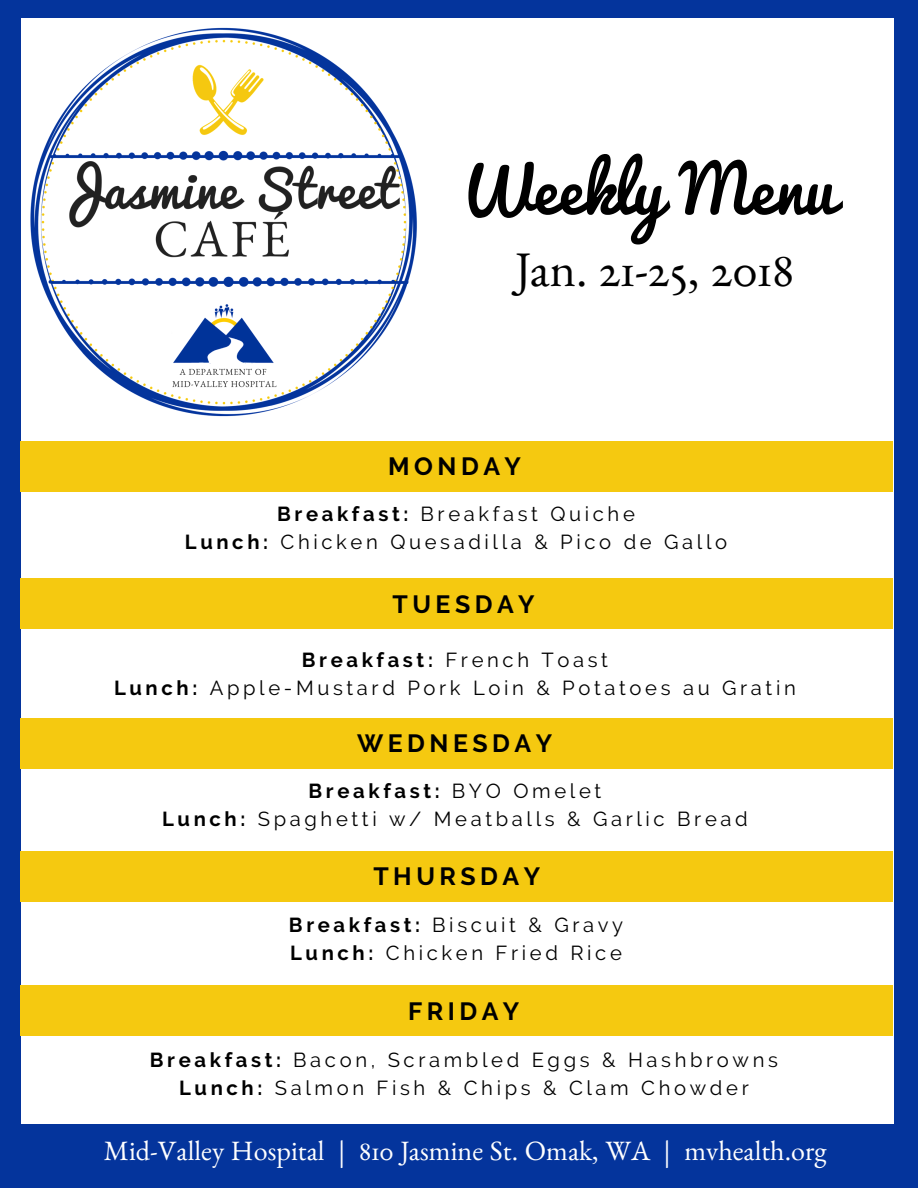
<style>
.page{position:relative;width:918px;height:1188px;background:#04349c}
.page>*{position:absolute;margin:0;border:0;box-sizing:border-box;transform-origin:0 0}
.t1{font:65.4px "Pacifico";color:#000}
.t2{font:49.8px "Benne";color:#000}
.t3{font:28.05px "Benne";color:#fff}
.t4{font:700 24.9px "Raleway";letter-spacing:.18em;color:#000}
.t5{font:20.25px/28.2px "Raleway";letter-spacing:.18em;color:#000;text-align:center}
.s1{font-weight:700}
</style>
<div class="page">
<div style="left:21px;top:18px;width:873px;height:1106px;background:#fff"></div>
<div style="left:20px;top:441px;width:873px;height:51px;background:#f5c910"></div>
<div style="left:20px;top:578px;width:873px;height:51px;background:#f5c910"></div>
<div style="left:20px;top:718px;width:873px;height:50px;background:#f5c910"></div>
<div style="left:20px;top:852px;width:873px;height:50px;background:#f5c910"></div>
<div style="left:20px;top:986px;width:873px;height:50px;background:#f5c910"></div>
<img style="left:30px;top:27px;width:387px;height:390px">
<h1 class="t1" style="left:456px;top:154px;width:380px">Weekly Menu</h1>
<h2 class="t2" style="left:515px;top:254px;width:281px">Jan. 21-25, 2018</h2>
<p class="t4" style="left:388px;top:451px;width:134px">MONDAY</p>
<p class="t5" style="left:185px;top:500px;width:544px"><span class="s1">Breakfast:</span> Breakfast Quiche<br><span class="s1">Lunch:</span> Chicken Quesadilla &amp; Pico de Gallo</p>
<p class="t4" style="left:393px;top:590px;width:144px">TUESDAY</p>
<p class="t5" style="left:114px;top:646px;width:683px"><span class="s1">Breakfast:</span> French Toast<br><span class="s1">Lunch:</span> Apple-Mustard Pork Loin &amp; Potatoes au Gratin</p>
<p class="t4" style="left:357px;top:728px;width:196px">WEDNESDAY</p>
<p class="t5" style="left:162px;top:776px;width:587px"><span class="s1">Breakfast:</span> BYO Omelet<br><span class="s1">Lunch:</span> Spaghetti w/ Meatballs &amp; Garlic Bread</p>
<p class="t4" style="left:373px;top:862px;width:168px">THURSDAY</p>
<p class="t5" style="left:289px;top:910px;width:336px;text-align:left"><span class="s1">Breakfast:</span> Biscuit &amp; Gravy<br><span class="s1">Lunch:</span> Chicken Fried Rice</p>
<p class="t4" style="left:408px;top:997px;width:113px">FRIDAY</p>
<p class="t5" style="left:150px;top:1045px;width:630px"><span class="s1">Breakfast:</span> Bacon, Scrambled Eggs &amp; Hashbrowns<br><span class="s1">Lunch:</span> Salmon Fish &amp; Chips &amp; Clam Chowder</p>
<h3 class="t3" style="left:104px;top:1143px;width:724px">Mid-Valley Hospital | 810 Jasmine St. Omak, WA | mvhealth.org</h3>
</div>
